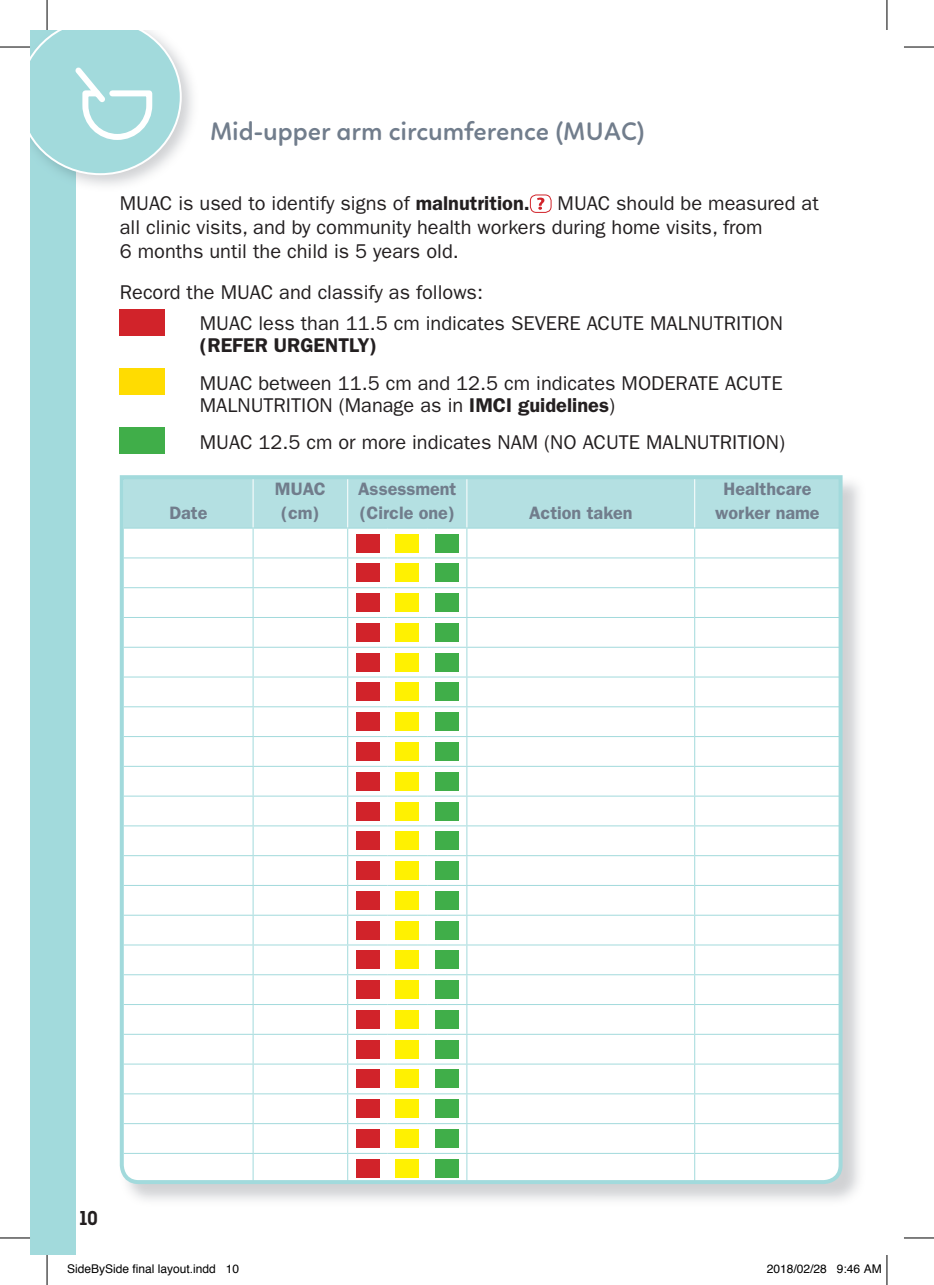
<style>
.page{position:relative;width:934px;height:1285px;background:#fff}
.page>*{position:absolute;margin:0;border:0;box-sizing:border-box;transform-origin:0 0}
.t1{font:600 26px "Linotte";color:#717d8c}
.t2{font:20px/24px "ITC Franklin Gothic Std";color:#231f20}
.t3{font:600 20px "ITC Franklin Gothic Std";color:#231f20}
.t4{font:700 20px "Intro Cond";color:#231f20}
.t5{font:600 18px/24px "ITC Franklin Gothic Std";color:#717d8c;text-align:center}
.t6{font:12px "Helvetica";color:#000}
.s1{font-weight:600}
</style>
<div class="page">
<svg style="left:119px;top:475px;width:725px;height:711px"></svg>
<div style="left:30px;top:30px;width:45px;height:1225px;background:#a2dadc"></div>
<div style="left:529px;top:194px;width:22px;height:19px;border:1px solid #d1232a;border-radius:6px"></div>
<svg style="left:537px;top:198px;width:7px;height:12px"></svg>
<div style="left:120px;top:309px;width:45px;height:27px;background:#d1232a"></div>
<div style="left:120px;top:368px;width:45px;height:27px;background:#ffdc01"></div>
<div style="left:120px;top:427px;width:45px;height:27px;background:#40ae49"></div>
<img style="left:68px;top:63px;width:125px;height:129px">
<svg style="left:30px;top:30px;width:152px;height:145px"></svg>
<hr style="left:0;top:47px;width:30px;height:1px;background:#000">
<hr style="left:903px;top:47px;width:30px;height:1px;background:#000">
<hr style="left:0;top:1237px;width:30px;height:1px;background:#000">
<hr style="left:903px;top:1237px;width:30px;height:1px;background:#000">
<hr style="left:47px;top:0;width:1px;height:30px;background:#000">
<hr style="left:47px;top:1255px;width:1px;height:30px;background:#000">
<hr style="left:886px;top:0;width:1px;height:30px;background:#000">
<hr style="left:886px;top:1255px;width:1px;height:30px;background:#000">
<h1 class="t1" style="left:210px;top:116px;width:436px">Mid-upper arm circumference (MUAC)</h1>
<p class="t2" style="left:120px;top:191px;width:411px">MUAC is used to identify signs of <span class="s1">malnutrition.</span></p>
<p class="t2" style="left:120px;top:191px;width:700px;text-indent:437px">MUAC should be measured at all clinic visits, and by community health workers during home visits, from<br>6 months until the child is 5 years old.</p>
<p class="t2" style="left:200px;top:276px;width:584px;line-height:31.6px;text-indent:-80px">Record the MUAC and classify as follows:<br>MUAC less than 11.5 cm indicates SEVERE ACUTE MALNUTRITION</p>
<p class="t3" style="left:200px;top:333px;width:178px">(REFER URGENTLY)</p>
<p class="t2" style="left:200px;top:372px;width:584px;line-height:22px">MUAC between 11.5 cm and 12.5 cm indicates MODERATE ACUTE<br>MALNUTRITION (Manage as in <span class="s1">IMCI guidelines</span>)</p>
<p class="t2" style="left:200px;top:430px;width:586px">MUAC 12.5 cm or more indicates NAM (NO ACUTE MALNUTRITION)</p>
<p class="t5" style="left:169px;top:501px;width:40px">Date</p>
<p class="t5" style="left:275px;top:477px;width:52px">MUAC (cm)</p>
<p class="t5" style="left:358px;top:477px;width:100px;text-align:left">Assessment (Circle one)</p>
<p class="t5" style="left:529px;top:501px;width:105px">Action taken</p>
<p class="t5" style="left:714px;top:477px;width:106px">Healthcare worker name</p>
<p class="t4" style="left:79px;top:1204px;width:20px">10</p>
<p class="t6" style="left:67px;top:1259px;width:174px">SideBySide final layout.indd 10</p>
<p class="t6" style="left:766px;top:1259px;width:116px">2018/02/28 9:46 AM</p>
</div>
